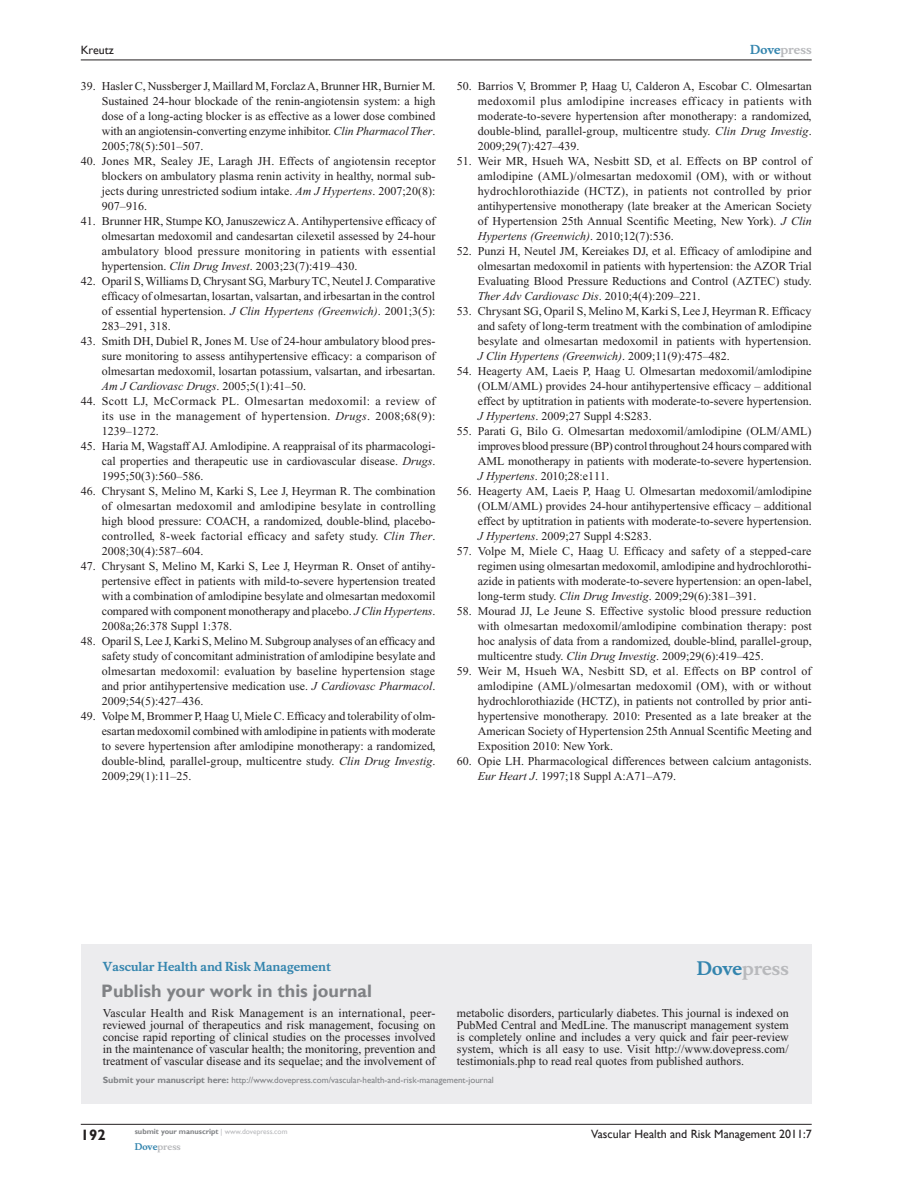
<style>
.page{position:relative;width:918px;height:1188px;background:#fff}
.page>*{position:absolute;margin:0;border:0;box-sizing:border-box;transform-origin:0 0}
.t1{font:700 18px "Gill Sans";color:#808285}
.t2{font:700 18px "Musee";color:#b8b9bc}
.t3{font:700 15px "Gill Sans";color:#231f20}
.t4{font:12px/15px "Times New Roman";color:#231f20;text-align:justify}
.t5{font:12px "Gill Sans";color:#231f20}
.t6{font:700 12px "Musee";color:#3485ae}
.t7{font:700 12px "Musee";color:#b8b9bc}
.t8{font:9px "Gill Sans";color:#808285}
.t9{font:700 9px "Musee";color:#b8b9bc}
.t10{font:700 7.5px "Gill Sans";color:#808285}
.s1{font-style:italic}
.s2{color:#3485ae}
.s3{font-weight:700}
.s4{font-weight:400;color:#b8b9bc}
</style>
<div class="page">
<div style="left:81px;top:944px;width:731px;height:159px;background:#ececee"></div>
<hr style="left:81px;top:1124px;width:731px;height:1px;background:#231f20">
<hr style="left:81px;top:60px;width:731px;height:1px;background:#231f20">
<p class="t5" style="left:81px;top:43px;width:35px">Kreutz</p>
<p class="t4" style="left:102px;top:79px;width:335px;text-indent:-21px">39. Hasler C, Nussberger J, Maillard M, Forclaz A, Brunner HR, Burnier M.<br>Sustained 24-hour blockade of the renin-angiotensin system: a high dose of a long-acting blocker is as effective as a lower dose combined with an angiotensin-converting enzyme inhibitor. <span class="s1">Clin Pharmacol Ther</span>.<br>2005;78(5):501–507.</p>
<p class="t4" style="left:102px;top:154px;width:335px;text-indent:-21px">40. Jones MR, Sealey JE, Laragh JH. Effects of angiotensin receptor blockers on ambulatory plasma renin activity in healthy, normal sub&shy;jects during unrestricted sodium intake. <span class="s1">Am J Hypertens</span>. 2007;20(8):<br>907–916.</p>
<p class="t4" style="left:102px;top:214px;width:336px;text-indent:-21px">41. Brunner HR, Stumpe KO, Januszewicz A. Antihypertensive efficacy of olmesartan medoxomil and candesartan cilexetil assessed by 24-hour ambulatory blood pressure monitoring in patients with essential hypertension. <span class="s1">Clin Drug Invest</span>. 2003;23(7):419–430.</p>
<p class="t4" style="left:102px;top:274px;width:335px;text-indent:-21px">42. Oparil S, Williams D, Chrysant SG, Marbury TC, Neutel J. Comparative efficacy of olmesartan, losartan, valsartan, and irbesartan in the control of essential hypertension. <span class="s1">J Clin Hypertens (Greenwich)</span>. 2001;3(5):<br>283–291, 318.</p>
<p class="t4" style="left:102px;top:334px;width:335px;text-indent:-21px">43. Smith DH, Dubiel R, Jones M. Use of 24-hour ambulatory blood pres&shy;sure monitoring to assess antihypertensive efficacy: a comparison of olmesartan medoxomil, losartan potassium, valsartan, and irbesartan.<br><span class="s1">Am J Cardiovasc Drugs</span>. 2005;5(1):41–50.</p>
<p class="t4" style="left:102px;top:394px;width:335px;text-indent:-21px">44. Scott LJ, McCormack PL. Olmesartan medoxomil: a review of its use in the management of hypertension. <span class="s1">Drugs</span>. 2008;68(9):<br>1239–1272.</p>
<p class="t4" style="left:102px;top:439px;width:335px;text-indent:-21px">45. Haria M, Wagstaff AJ. Amlodipine. A reappraisal of its pharmacologi&shy;cal properties and therapeutic use in cardiovascular disease. <span class="s1">Drugs</span>.<br>1995;50(3):560–586.</p>
<p class="t4" style="left:102px;top:484px;width:335px;text-indent:-21px">46. Chrysant S, Melino M, Karki S, Lee J, Heyrman R. The combination of olmesartan medoxomil and amlodipine besylate in controlling high blood pressure: COACH, a randomized, double-blind, placebo&shy;controlled, 8-week factorial efficacy and safety study. <span class="s1">Clin Ther</span>.<br>2008;30(4):587–604.</p>
<p class="t4" style="left:102px;top:559px;width:335px;text-indent:-21px">47. Chrysant S, Melino M, Karki S, Lee J, Heyrman R. Onset of antihy&shy;pertensive effect in patients with mild-to-severe hypertension treated with a combination of amlodipine besylate and olmesartan medoxomil compared with component monotherapy and placebo. <span class="s1">J Clin Hypertens</span>.<br>2008a;26:378 Suppl 1:378.</p>
<p class="t4" style="left:102px;top:634px;width:335px;text-indent:-21px">48. Oparil S, Lee J, Karki S, Melino M. Subgroup analyses of an efficacy and safety study of concomitant administration of amlodipine besylate and olmesartan medoxomil: evaluation by baseline hypertension stage and prior antihypertensive medication use. <span class="s1">J Cardiovasc Pharmacol</span>.<br>2009;54(5):427–436.</p>
<p class="t4" style="left:102px;top:709px;width:335px;text-indent:-21px">49. Volpe M, Brommer P, Haag U, Miele C. Efficacy and tolerability of olm&shy;esartan medoxomil combined with amlodipine in patients with moderate to severe hypertension after amlodipine monotherapy: a randomized, double-blind, parallel-group, multicentre study. <span class="s1">Clin Drug Investig</span>.<br>2009;29(1):11–25.</p>
<p class="t7" style="left:750px;top:43px;width:63px"><span class="s2">Dove</span>press</p>
<p class="t4" style="left:478px;top:79px;width:335px;text-indent:-21px">50. Barrios V, Brommer P, Haag U, Calderon A, Escobar C. Olmesartan medoxomil plus amlodipine increases efficacy in patients with moderate-to-severe hypertension after monotherapy: a randomized, double-blind, parallel-group, multicentre study. <span class="s1">Clin Drug Investig</span>.<br>2009;29(7):427–439.</p>
<p class="t4" style="left:478px;top:154px;width:335px;text-indent:-21px">51. Weir MR, Hsueh WA, Nesbitt SD, et al. Effects on BP control of amlodipine (AML)/olmesartan medoxomil (OM), with or without hydrochlorothiazide (HCTZ), in patients not controlled by prior antihypertensive monotherapy (late breaker at the American Society of Hypertension 25th Annual Scentific Meeting, New York). <span class="s1">J Clin Hypertens (Greenwich)</span>. 2010;12(7):536.</p>
<p class="t4" style="left:478px;top:244px;width:335px;text-indent:-21px">52. Punzi H, Neutel JM, Kereiakes DJ, et al. Efficacy of amlodipine and olmesartan medoxomil in patients with hypertension: the AZOR Trial Evaluating Blood Pressure Reductions and Control (AZTEC) study.<br><span class="s1">Ther Adv Cardiovasc Dis</span>. 2010;4(4):209–221.</p>
<p class="t4" style="left:478px;top:304px;width:335px;text-indent:-21px">53. Chrysant SG, Oparil S, Melino M, Karki S, Lee J, Heyrman R. Efficacy and safety of long-term treatment with the combination of amlodipine besylate and olmesartan medoxomil in patients with hypertension.<br><span class="s1">J Clin Hypertens (Greenwich)</span>. 2009;11(9):475–482.</p>
<p class="t4" style="left:478px;top:364px;width:335px;text-indent:-21px">54. Heagerty AM, Laeis P, Haag U. Olmesartan medoxomil/amlodipine (OLM/AML) provides 24-hour antihypertensive efficacy – additional effect by uptitration in patients with moderate-to-severe hypertension.<br><span class="s1">J Hypertens</span>. 2009;27 Suppl 4:S283.</p>
<p class="t4" style="left:478px;top:424px;width:335px;text-indent:-21px">55. Parati G, Bilo G. Olmesartan medoxomil/amlodipine (OLM/AML) improves blood pressure (BP) control throughout 24 hours compared with AML monotherapy in patients with moderate-to-severe hypertension.<br><span class="s1">J Hypertens</span>. 2010;28:e111.</p>
<p class="t4" style="left:478px;top:484px;width:335px;text-indent:-21px">56. Heagerty AM, Laeis P, Haag U. Olmesartan medoxomil/amlodipine (OLM/AML) provides 24-hour antihypertensive efficacy – additional effect by uptitration in patients with moderate-to-severe hypertension.<br><span class="s1">J Hypertens</span>. 2009;27 Suppl 4:S283.</p>
<p class="t4" style="left:478px;top:544px;width:335px;text-indent:-21px">57. Volpe M, Miele C, Haag U. Efficacy and safety of a stepped-care regimen using olmesartan medoxomil, amlodipine and hydrochlorothi&shy;azide in patients with moderate-to-severe hypertension: an open-label, long-term study. <span class="s1">Clin Drug Investig</span>. 2009;29(6):381–391.</p>
<p class="t4" style="left:478px;top:604px;width:336px;text-indent:-21px">58. Mourad JJ, Le Jeune S. Effective systolic blood pressure reduction with olmesartan medoxomil/amlodipine combination therapy: post hoc analysis of data from a randomized, double-blind, parallel-group, multicentre study. <span class="s1">Clin Drug Investig</span>. 2009;29(6):419–425.</p>
<p class="t4" style="left:478px;top:664px;width:335px;text-indent:-21px">59. Weir M, Hsueh WA, Nesbitt SD, et al. Effects on BP control of amlodipine (AML)/olmesartan medoxomil (OM), with or without hydrochlorothiazide (HCTZ), in patients not controlled by prior anti&shy;hypertensive monotherapy. 2010: Presented as a late breaker at the American Society of Hypertension 25th Annual Scentific Meeting and Exposition 2010: New York.</p>
<p class="t4" style="left:478px;top:754px;width:335px;text-indent:-21px">60. Opie LH. Pharmacological differences between calcium antagonists.<br><span class="s1">Eur Heart J</span>. 1997;18 Suppl A:A71–A79.</p>
<p class="t6" style="left:103px;top:959px;width:230px">Vascular Health and Risk Management</p>
<h1 class="t1" style="left:101px;top:980px;width:272px">Publish your work in this journal</h1>
<h1 class="t2" style="left:697px;top:958px;width:94px"><span class="s2">Dove</span>press</h1>
<p class="t4" style="left:103px;top:1007px;width:334px;line-height:12px">Vascular Health and Risk Management is an international, peer&shy;reviewed journal of therapeutics and risk management, focusing on concise rapid reporting of clinical studies on the processes involved in the maintenance of vascular health; the monitoring, prevention and treatment of vascular disease and its sequelae; and the involvement of</p>
<p class="t4" style="left:457px;top:1007px;width:333px;line-height:12px">metabolic disorders, particularly diabetes. This journal is indexed on PubMed Central and MedLine. The manuscript management system is completely online and includes a very quick and fair peer-review system, which is all easy to use. Visit http://www.dovepress.com/ testimonials.php to read real quotes from published authors.</p>
<p class="t8" style="left:103px;top:1075px;width:393px"><span class="s3">Submit your manuscript here:</span> http://www.dovepress.com/vascular-health-and-risk-management-journal</p>
<p class="t3" style="left:81px;top:1126px;width:26px">192</p>
<p class="t10" style="left:135px;top:1127px;width:154px">submit your manuscript <span class="s4">| www.dovepress.com</span></p>
<p class="t9" style="left:135px;top:1141px;width:48px"><span class="s2">Dove</span>press</p>
<p class="t5" style="left:591px;top:1127px;width:222px">Vascular Health and Risk Management 2011:7</p>
</div>
